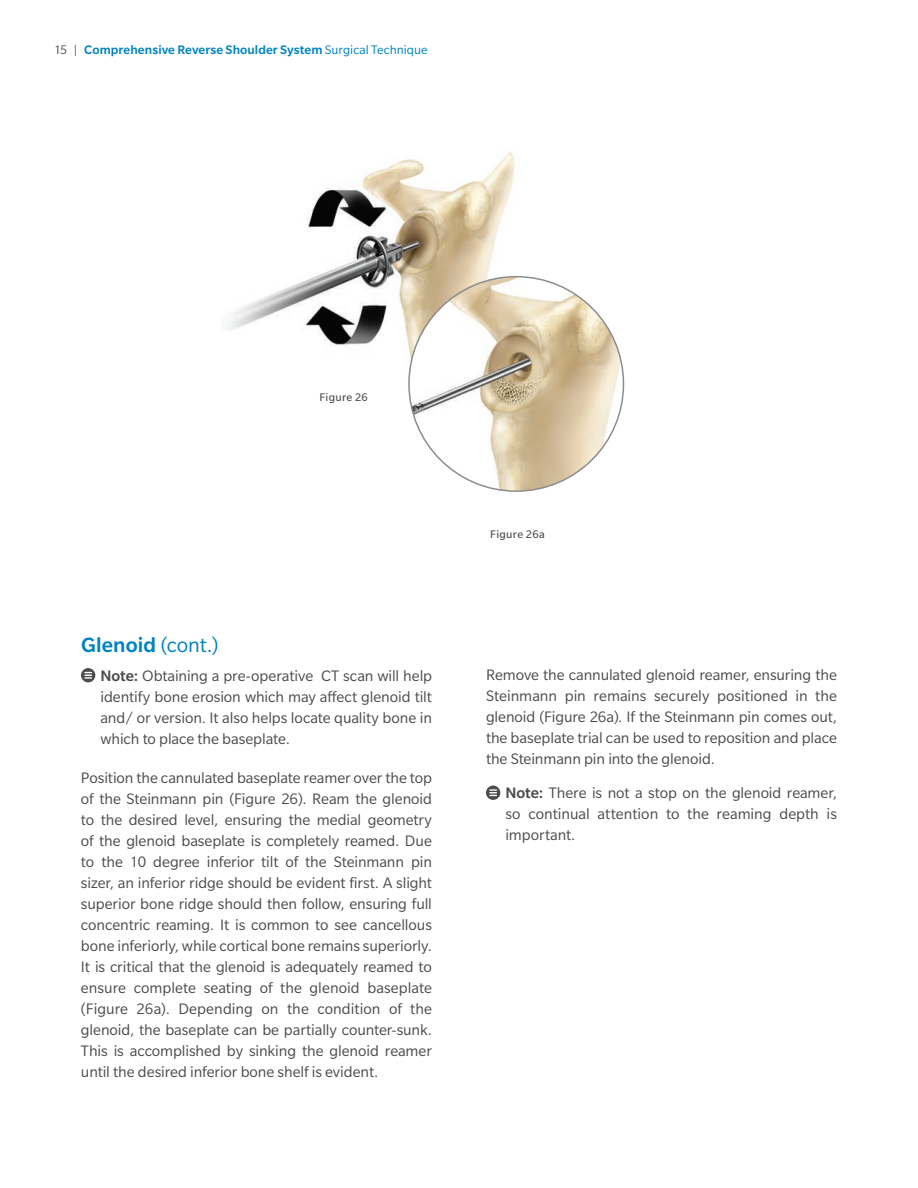
<style>
.page{position:relative;width:918px;height:1188px;background:#fff}
.page>*{position:absolute;margin:0;border:0;box-sizing:border-box;transform-origin:0 0}
.AW_Section_Header{font:500 22.5px "Slate Pro";letter-spacing:.005em;color:#0083bf}
.AW_Body_Copy{font:16.5px/21px "Slate Pro";letter-spacing:-.005em;color:#4b4c4d;text-align:justify}
.AW_Note_Copy{font:16.5px/21px "Slate Pro";color:#4b4c4d;text-align:justify}
.t1{font:500 13.5px "Slate Pro";letter-spacing:.005em;color:#0083bf}
.AW_Figure_Number{font:12px "Slate Pro";letter-spacing:.025em;color:#4b4c4d}
.s1{font-weight:400;color:#4b4c4d}
.s2{font-weight:400}
.s3{font-weight:500}
</style>
<div class="page">
<svg style="left:81px;top:668px;width:14px;height:14px"></svg>
<svg style="left:85px;top:672px;width:6px;height:7px"></svg>
<svg style="left:486px;top:786px;width:14px;height:14px"></svg>
<svg style="left:490px;top:789px;width:6px;height:7px"></svg>
<img style="left:226px;top:152px;width:369px;height:316px">
<img style="left:409px;top:277px;width:214px;height:214px;border-radius:107px">
<p class="t1" style="left:54px;top:42px;width:375px"><span class="s1">15 |</span> Comprehensive Reverse Shoulder System <span class="s2">Surgical Technique</span></p>
<p class="AW_Figure_Number" style="left:319px;top:391px;width:50px">Figure 26</p>
<p class="AW_Section_Header" style="left:81px;top:632px;width:139px">Glenoid <span class="s2">(cont.)</span></p>
<p class="AW_Note_Copy" style="left:100px;top:665px;width:333px"><span class="s3">Note:</span> Obtaining a pre-operative CT scan will help identify bone erosion which may affect glenoid tilt and/ or version. It also helps locate quality bone in which to place the baseplate.</p>
<p class="AW_Body_Copy" style="left:81px;top:767px;width:353px">Position the cannulated baseplate reamer over the top of the Steinmann pin (Figure 26). Ream the glenoid to the desired level, ensuring the medial geometry of the glenoid baseplate is completely reamed. Due to the 10 degree inferior tilt of the Steinmann pin sizer, an inferior ridge should be evident first. A slight superior bone ridge should then follow, ensuring full concentric reaming. It is common to see cancellous bone inferiorly, while cortical bone remains superiorly.<br>It is critical that the glenoid is adequately reamed to ensure complete seating of the glenoid baseplate (Figure 26a). Depending on the condition of the glenoid, the baseplate can be partially counter-sunk.<br>This is accomplished by sinking the glenoid reamer until the desired inferior bone shelf is evident.</p>
<p class="AW_Figure_Number" style="left:490px;top:528px;width:56px">Figure 26a</p>
<p class="AW_Body_Copy" style="left:486px;top:664px;width:353px">Remove the cannulated glenoid reamer, ensuring the Steinmann pin remains securely positioned in the glenoid (Figure 26a). If the Steinmann pin comes out, the baseplate trial can be used to reposition and place the Steinmann pin into the glenoid.</p>
<p class="AW_Note_Copy" style="left:506px;top:783px;width:333px"><span class="s3">Note:</span> There is not a stop on the glenoid reamer, so continual attention to the reaming depth is important.</p>
</div>
